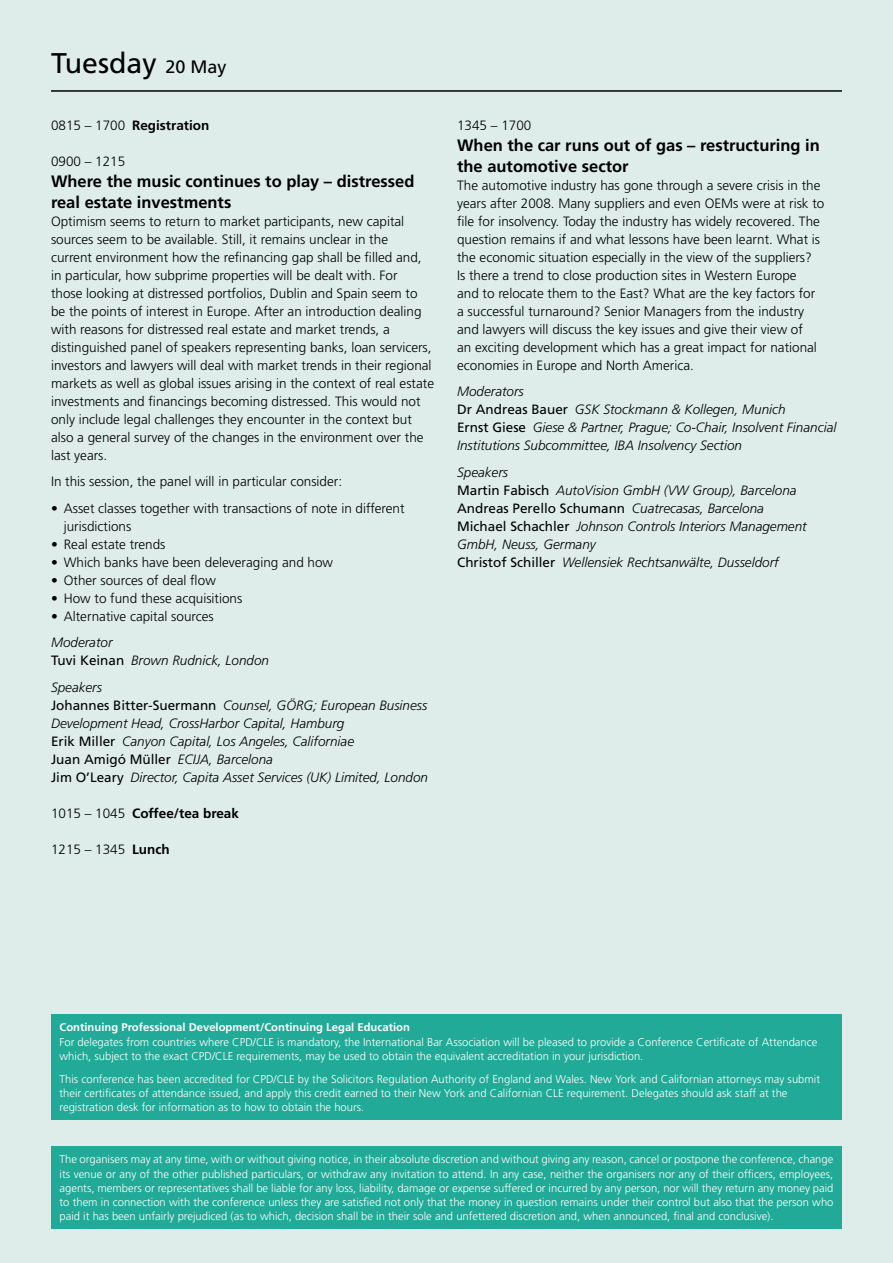
<style>
.page{position:relative;width:893px;height:1263px;background:#deede9}
.page>*{position:absolute;margin:0;border:0;box-sizing:border-box;transform-origin:0 0}
.t1{font:28.5px "Frutiger";color:#000}
.t2{font:700 16.5px/21px "Frutiger";color:#000}
.t3{font:300 13.5px/18px "Frutiger";color:#000}
.t4{font:italic 300 13.5px/18px "Frutiger";color:#000}
.t5{font:700 13.5px "Frutiger";color:#000}
.t6{font:300 11.25px/14.2px "Frutiger";color:#fff}
.t7{font:700 11.25px "Frutiger";color:#fff}
.s1{font-size:18px}
.s2{font-weight:300}
.s3{font-weight:400;font-style:normal}
.s4{font-weight:700}
</style>
<div class="page">
<hr style="left:51px;top:90px;width:791px;height:2px;background:#000">
<div style="left:51px;top:1014px;width:791px;height:106px;background:#20aa97"></div>
<div style="left:51px;top:1146px;width:791px;height:83px;background:#20aa97"></div>
<h1 class="t1" style="left:51px;top:47px;width:177px">Tuesday <span class="s1">20 May</span></h1>
<p class="t5" style="left:51px;top:117px;width:160px"><span class="s2">0815 – 1700</span> Registration</p>
<p class="t3" style="left:51px;top:152px;width:76px">0900 – 1215</p>
<p class="t2" style="left:51px;top:170px;width:365px">Where the music continues to play – distressed real estate investments</p>
<p class="t3" style="left:51px;top:212px;width:385px">Optimism seems to return to market participants, new capital sources seem to be available. Still, it remains unclear in the<br>current environment how the refinancing gap shall be filled and, in particular, how subprime properties will be dealt with. For<br>those looking at distressed portfolios, Dublin and Spain seem to be the points of interest in Europe. After an introduction dealing with reasons for distressed real estate and market trends, a distinguished panel of speakers representing banks, loan servicers, investors and lawyers will deal with market trends in their regional markets as well as global issues arising in the context of real estate investments and financings becoming distressed. This would not only include legal challenges they encounter in the context but also a general survey of the changes in the environment over the last years.</p>
<p class="t3" style="left:51px;top:472px;width:293px">In this session, the panel will in particular consider:</p>
<p class="t3" style="left:64px;top:499px;width:342px;text-indent:-13px">• Asset classes together with transactions of note in different jurisdictions</p>
<p class="t3" style="left:51px;top:535px;width:116px">• Real estate trends</p>
<p class="t3" style="left:51px;top:553px;width:284px">• Which banks have been deleveraging and how</p>
<p class="t3" style="left:51px;top:571px;width:166px">• Other sources of deal flow</p>
<p class="t3" style="left:51px;top:589px;width:193px">• How to fund these acquisitions</p>
<p class="t3" style="left:51px;top:607px;width:164px">• Alternative capital sources</p>
<p class="t4" style="left:51px;top:633px;width:220px">Moderator<br><span class="s3">Tuvi Keinan</span> Brown Rudnick, London</p>
<p class="t4" style="left:51px;top:678px;width:379px">Speakers<br><span class="s3">Johannes Bitter-Suermann</span> Counsel, GÖRG; European Business Development Head, CrossHarbor Capital, Hamburg<br><span class="s3">Erik Miller</span> Canyon Capital, Los Angeles, Californiae<br><span class="s3">Juan Amigó Müller</span> ECIJA, Barcelona<br><span class="s3">Jim O’Leary</span> Director, Capita Asset Services (UK) Limited, London</p>
<p class="t5" style="left:51px;top:805px;width:189px"><span class="s2">1015 – 1045</span> Coffee/tea break</p>
<p class="t3" style="left:51px;top:840px;width:120px">1215 – 1345 <span class="s4">Lunch</span></p>
<p class="t3" style="left:457px;top:116px;width:76px">1345 – 1700</p>
<p class="t2" style="left:457px;top:134px;width:364px">When the car runs out of gas – restructuring in the automotive sector</p>
<p class="t3" style="left:457px;top:176px;width:369px">The automotive industry has gone through a severe crisis in the years after 2008. Many suppliers and even OEMs were at risk to file for insolvency. Today the industry has widely recovered. The question remains if and what lessons have been learnt. What is the economic situation especially in the view of the suppliers?<br>Is there a trend to close production sites in Western Europe<br>and to relocate them to the East? What are the key factors for a successful turnaround? Senior Managers from the industry and lawyers will discuss the key issues and give their view of<br>an exciting development which has a great impact for national economies in Europe and North America.</p>
<p class="t4" style="left:457px;top:382px;width:381px">Moderators<br><span class="s3">Dr Andreas Bauer</span> GSK Stockmann &amp; Kollegen, Munich<br><span class="s3">Ernst Giese</span> Giese &amp; Partner, Prague; Co-Chair, Insolvent Financial Institutions Subcommittee, IBA Insolvency Section</p>
<p class="t4" style="left:457px;top:463px;width:351px">Speakers<br><span class="s3">Martin Fabisch</span> AutoVision GmbH (VW Group), Barcelona <span class="s3">Andreas Perello Schumann</span> Cuatrecasas, Barcelona <span class="s3">Michael Schachler</span> Johnson Controls Interiors Management GmbH, Neuss, Germany<br><span class="s3">Christof Schiller</span> Wellensiek Rechtsanwälte, Dusseldorf</p>
<p class="t7" style="left:60px;top:1021px;width:352px">Continuing Professional Development/Continuing Legal Education</p>
<p class="t6" style="left:60px;top:1035px;width:759px">For delegates from countries where CPD/CLE is mandatory, the International Bar Association will be pleased to provide a Conference Certificate of Attendance which, subject to the exact CPD/CLE requirements, may be used to obtain the equivalent accreditation in your jurisdiction.</p>
<p class="t6" style="left:60px;top:1072px;width:762px">This conference has been accredited for CPD/CLE by the Solicitors Regulation Authority of England and Wales. New York and Californian attorneys may submit their certificates of attendance issued, and apply this credit earned to their New York and Californian CLE requirement. Delegates should ask staff at the registration desk for information as to how to obtain the hours.</p>
<p class="t6" style="left:60px;top:1152px;width:775px;text-align:justify">The organisers may at any time, with or without giving notice, in their absolute discretion and without giving any reason, cancel or postpone the conference, change its venue or any of the other published particulars, or withdraw any invitation to attend. In any case, neither the organisers nor any of their officers, employees, agents, members or representatives shall be liable for any loss, liability, damage or expense suffered or incurred by any person, nor will they return any money paid to them in connection with the conference unless they are satisfied not only that the money in question remains under their control but also that the person who paid it has been unfairly prejudiced (as to which, decision shall be in their sole and unfettered discretion and, when announced, final and conclusive).</p>
</div>
